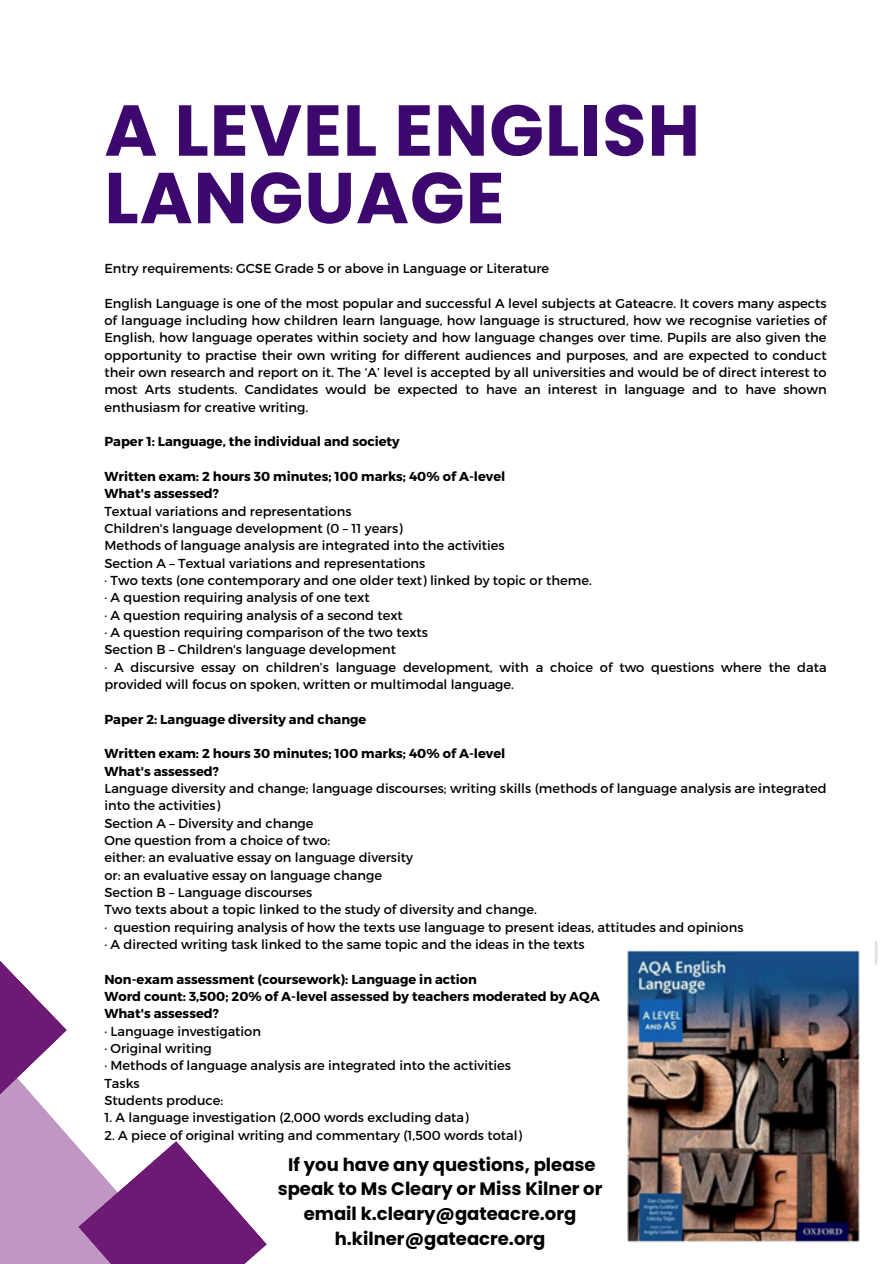
<style>
.page{position:relative;width:894px;height:1264px;background:#fff}
.page>*{position:absolute;margin:0;border:0;box-sizing:border-box;transform-origin:0 0}
.t1{font:700 71.85px/67.5px "Poppins";letter-spacing:.015em;color:#3d086e}
.t2{font:700 18px/24.8px "Poppins";color:#000;text-align:center}
.t3{font:13.05px/17.2px "Montserrat";color:#000}
.t4{font:700 13.05px "Montserrat";color:#000}
</style>
<div class="page">
<div style="left:0;top:1135px;width:78px;height:128px;background:#c096c3"></div>
<svg style="left:78px;top:1141px;width:189px;height:122px"></svg>
<svg style="left:0;top:961px;width:67px;height:179px"></svg>
<img style="left:627px;top:941px;width:251px;height:302px">
<h1 class="t1" style="left:104px;top:97px;width:597px">A LEVEL ENGLISH<br>LANGUAGE</h1>
<p class="t3" style="left:104px;top:259px;width:446px">Entry requirements: GCSE Grade 5 or above in Language or Literature</p>
<p class="t3" style="left:104px;top:294px;width:723px;text-align:justify">English Language is one of the most popular and successful A level subjects at Gateacre. It covers many aspects of language including how children learn language, how language is structured, how we recognise varieties of English, how language operates within society and how language changes over time. Pupils are also given the opportunity to practise their own writing for different audiences and purposes, and are expected to conduct their own research and report on it. The ‘A’ level is accepted by all universities and would be of direct interest to most Arts students. Candidates would be expected to have an interest in language and to have shown enthusiasm for creative writing.</p>
<h3 class="t4" style="left:104px;top:433px;width:297px">Paper 1: Language, the individual and society</h3>
<p class="t4" style="left:104px;top:468px;width:402px">Written exam: 2 hours 30 minutes; 100 marks; 40% of A-level</p>
<p class="t4" style="left:104px;top:485px;width:116px">What's assessed?</p>
<p class="t3" style="left:104px;top:501px;width:248px">Textual variations and representations</p>
<p class="t3" style="left:104px;top:519px;width:300px">Children's language development (0 – 11 years)</p>
<p class="t3" style="left:104px;top:536px;width:401px">Methods of language analysis are integrated into the activities</p>
<p class="t3" style="left:104px;top:553px;width:322px">Section A – Textual variations and representations</p>
<p class="t3" style="left:104px;top:571px;width:489px">· Two texts (one contemporary and one older text) linked by topic or theme.</p>
<p class="t3" style="left:104px;top:588px;width:267px">· A question requiring analysis of one text</p>
<p class="t3" style="left:104px;top:605px;width:300px">· A question requiring analysis of a second text</p>
<p class="t3" style="left:104px;top:623px;width:325px">· A question requiring comparison of the two texts</p>
<p class="t3" style="left:104px;top:640px;width:293px">Section B – Children's language development</p>
<p class="t3" style="left:104px;top:657px;width:723px">· A discursive essay on children’s language development, with a choice of two questions where the data provided will focus on spoken, written or multimodal language.</p>
<h3 class="t4" style="left:104px;top:710px;width:263px">Paper 2: Language diversity and change</h3>
<p class="t4" style="left:104px;top:745px;width:402px">Written exam: 2 hours 30 minutes; 100 marks; 40% of A-level</p>
<p class="t4" style="left:104px;top:762px;width:116px">What's assessed?</p>
<p class="t3" style="left:104px;top:779px;width:723px">Language diversity and change; language discourses; writing skills (methods of language analysis are integrated into the activities)</p>
<p class="t3" style="left:104px;top:813px;width:210px">Section A – Diversity and change</p>
<p class="t3" style="left:104px;top:831px;width:227px">One question from a choice of two:</p>
<p class="t3" style="left:104px;top:848px;width:310px">either: an evaluative essay on language diversity</p>
<p class="t3" style="left:104px;top:865px;width:279px">or: an evaluative essay on language change</p>
<p class="t3" style="left:104px;top:883px;width:209px">Section B – Language discourses</p>
<p class="t3" style="left:104px;top:900px;width:434px">Two texts about a topic linked to the study of diversity and change.</p>
<p class="t3" style="left:104px;top:917px;width:640px">· question requiring analysis of how the texts use language to present ideas, attitudes and opinions</p>
<p class="t3" style="left:104px;top:935px;width:481px">· A directed writing task linked to the same topic and the ideas in the texts</p>
<p class="t4" style="left:104px;top:970px;width:374px">Non-exam assessment (coursework): Language in action</p>
<p class="t4" style="left:104px;top:987px;width:497px">Word count: 3,500; 20% of A-level assessed by teachers moderated by AQA</p>
<p class="t4" style="left:104px;top:1005px;width:116px">What's assessed?</p>
<p class="t3" style="left:104px;top:1021px;width:158px">· Language investigation</p>
<p class="t3" style="left:104px;top:1038px;width:109px">· Original writing</p>
<p class="t3" style="left:104px;top:1056px;width:408px">· Methods of language analysis are integrated into the activities</p>
<p class="t3" style="left:104px;top:1073px;width:37px">Tasks</p>
<p class="t3" style="left:104px;top:1090px;width:120px">Students produce:</p>
<p class="t3" style="left:104px;top:1108px;width:365px">1. A language investigation (2,000 words excluding data)</p>
<p class="t3" style="left:104px;top:1125px;width:419px">2. A piece of original writing and commentary (1,500 words total)</p>
<p class="t2" style="left:277px;top:1151px;width:326px">If you have any questions, please speak to Ms Cleary or Miss Kilner or email k.cleary@gateacre.org h.kilner@gateacre.org</p>
</div>
